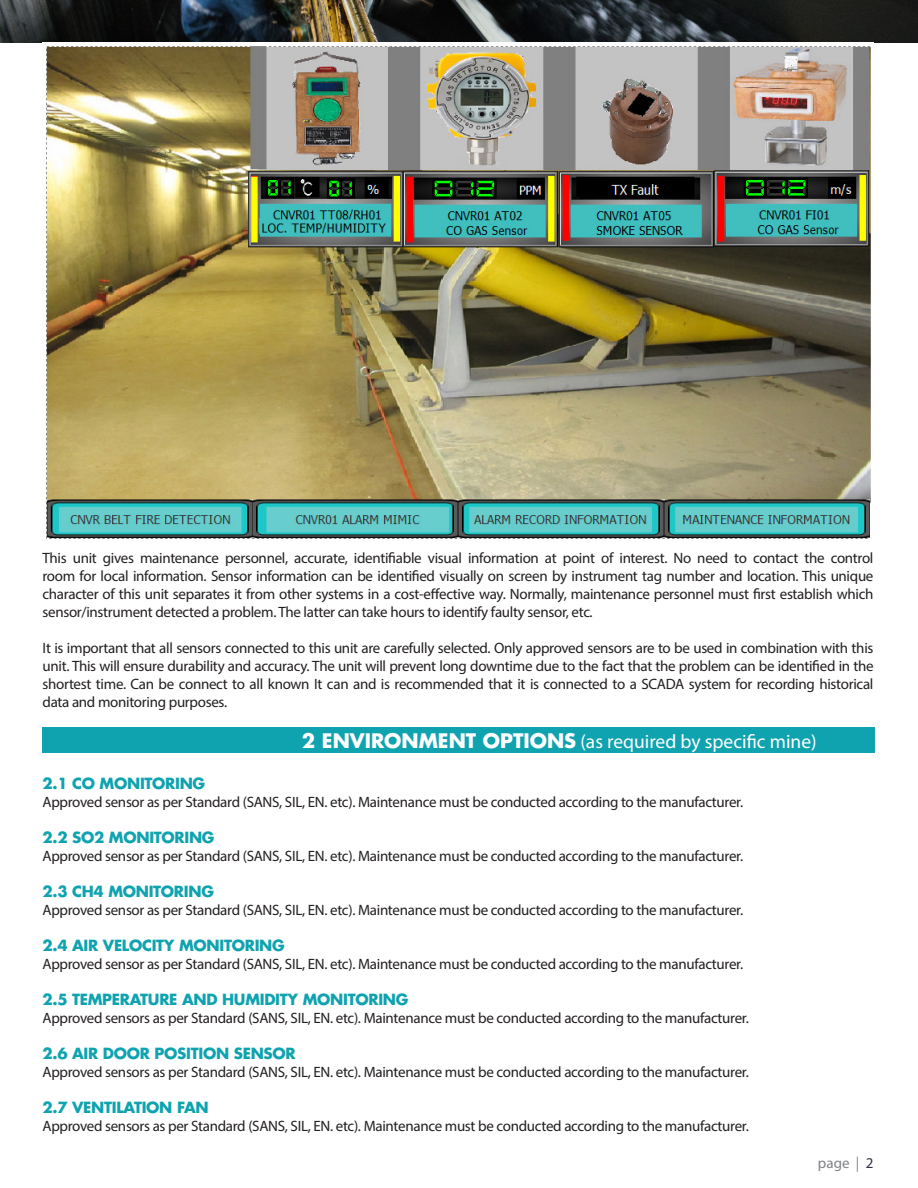
<style>
.page{position:relative;width:918px;height:1188px;background:#fff}
.page>*{position:absolute;margin:0;border:0;box-sizing:border-box;transform-origin:0 0}
.t1{font:19.5px "Myriad Pro";color:#fff}
.t2{font:15px/18px "Myriad Pro";letter-spacing:-.02em;color:#231f20;text-align:justify}
.t3{font:700 15px "Futura";letter-spacing:-.02em;color:#0fa3b0}
.t4{font:15px "Myriad Pro";color:#808285}
.s1{font-family:"Futura";font-weight:700}
.s2{color:#2e3047}
</style>
<div class="page">
<div style="left:43px;top:728px;width:832px;height:25px;background:#0fa3b0"></div>
<img style="left:0;top:0;width:918px;height:43px">
<img style="left:46px;top:46px;width:825px;height:493px">
<p class="t2" style="left:43px;top:548px;width:833px">This unit gives maintenance personnel, accurate, identifiable visual information at point of interest. No need to contact the control room for local information. Sensor information can be identified visually on screen by instrument tag number and location. This unique character of this unit separates it from other systems in a cost-effective way. Normally, maintenance personnel must first establish which sensor/instrument detected a problem. The latter can take hours to identify faulty sensor, etc.</p>
<p class="t2" style="left:43px;top:638px;width:833px">It is important that all sensors connected to this unit are carefully selected. Only approved sensors are to be used in combination with this unit. This will ensure durability and accuracy. The unit will prevent long downtime due to the fact that the problem can be identified in the shortest time. Can be connect to all known It can and is recommended that it is connected to a SCADA system for recording historical data and monitoring purposes.</p>
<h1 class="t1" style="left:302px;top:730px;width:516px"><span class="s1">2 ENVIRONMENT OPTIONS</span> (as required by specific mine)</h1>
<p class="t3" style="left:43px;top:774px;width:164px">2.1 CO MONITORING</p>
<p class="t2" style="left:43px;top:793px;width:702px">Approved sensor as per Standard (SANS, SIL, EN. etc). Maintenance must be conducted according to the manufacturer.</p>
<p class="t3" style="left:43px;top:828px;width:174px">2.2 SO2 MONITORING</p>
<p class="t2" style="left:43px;top:847px;width:702px">Approved sensor as per Standard (SANS, SIL, EN. etc). Maintenance must be conducted according to the manufacturer.</p>
<p class="t3" style="left:43px;top:882px;width:173px">2.3 CH4 MONITORING</p>
<p class="t2" style="left:43px;top:901px;width:702px">Approved sensor as per Standard (SANS, SIL, EN. etc). Maintenance must be conducted according to the manufacturer.</p>
<p class="t3" style="left:43px;top:936px;width:244px">2.4 AIR VELOCITY MONITORING</p>
<p class="t2" style="left:43px;top:955px;width:702px">Approved sensor as per Standard (SANS, SIL, EN. etc). Maintenance must be conducted according to the manufacturer.</p>
<p class="t3" style="left:43px;top:990px;width:367px">2.5 TEMPERATURE AND HUMIDITY MONITORING</p>
<p class="t2" style="left:43px;top:1009px;width:708px">Approved sensors as per Standard (SANS, SIL, EN. etc). Maintenance must be conducted according to the manufacturer.</p>
<p class="t3" style="left:43px;top:1044px;width:255px">2.6 AIR DOOR POSITION SENSOR</p>
<p class="t2" style="left:43px;top:1063px;width:708px">Approved sensors as per Standard (SANS, SIL, EN. etc). Maintenance must be conducted according to the manufacturer.</p>
<p class="t3" style="left:43px;top:1098px;width:168px">2.7 VENTILATION FAN</p>
<p class="t2" style="left:43px;top:1117px;width:708px">Approved sensors as per Standard (SANS, SIL, EN. etc). Maintenance must be conducted according to the manufacturer.</p>
<p class="t4" style="left:818px;top:1154px;width:57px">page | <span class="s2">2</span></p>
</div>
